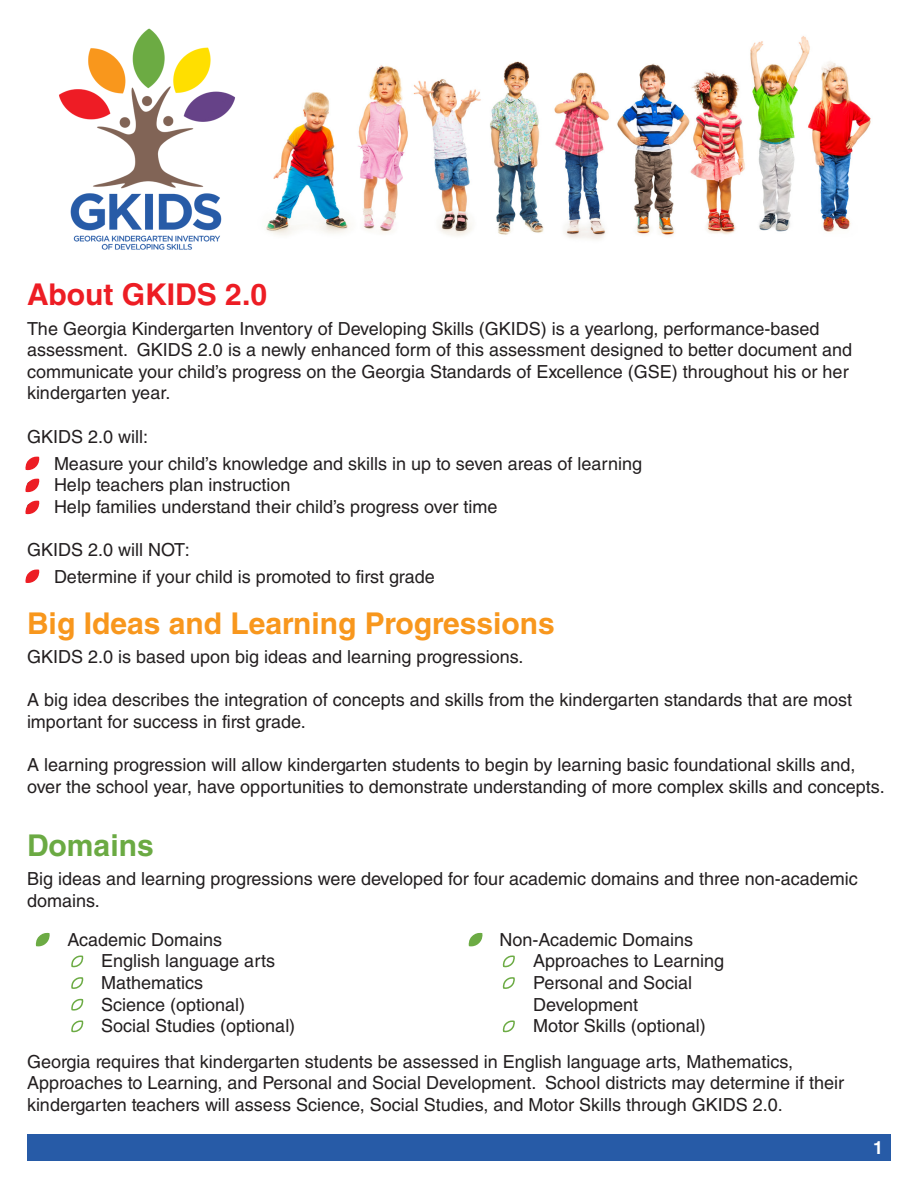
<style>
.page{position:relative;width:918px;height:1188px;background:#fff}
.page>*{position:absolute;margin:0;border:0;box-sizing:border-box;transform-origin:0 0}
.t1{font:700 30px "Helvetica LT Std";color:#f8971d}
.t2{font:700 30px "Helvetica LT Std";color:#ed1d24}
.t3{font:700 30px "Helvetica LT Std";color:#6baa43}
.t4{font:18px/21.6px "Helvetica LT Std";color:#231f20}
.t5{font:700 18px "Helvetica LT Std";color:#fff}
</style>
<div class="page">
<img style="left:266px;top:36px;width:605px;height:204px">
<img style="left:59px;top:28px;width:176px;height:222px">
<div style="left:27px;top:1134px;width:864px;height:27px;background:#275ba7"></div>
<svg style="left:25px;top:456px;width:14px;height:14px"></svg>
<svg style="left:25px;top:478px;width:14px;height:14px"></svg>
<svg style="left:25px;top:500px;width:14px;height:14px"></svg>
<svg style="left:25px;top:569px;width:14px;height:14px"></svg>
<svg style="left:36px;top:932px;width:14px;height:14px"></svg>
<svg style="left:469px;top:932px;width:14px;height:14px"></svg>
<svg style="left:502px;top:955px;width:13px;height:34px"></svg>
<svg style="left:71px;top:955px;width:13px;height:78px"></svg>
<svg style="left:502px;top:1020px;width:13px;height:13px"></svg>
<p class="t2" style="left:27px;top:277px;width:242px">About GKIDS 2.0</p>
<p class="t4" style="left:27px;top:317px;width:827px">The Georgia Kindergarten Inventory of Developing Skills (GKIDS) is a yearlong, performance-based assessment. GKIDS 2.0 is a newly enhanced form of this assessment designed to better document and communicate your child’s progress on the Georgia Standards of Excellence (GSE) throughout his or her kindergarten year.</p>
<p class="t4" style="left:27px;top:425px;width:123px">GKIDS 2.0 will:</p>
<p class="t4" style="left:27px;top:452px;width:617px">• Measure your child’s knowledge and skills in up to seven areas of learning</p>
<p class="t4" style="left:27px;top:474px;width:265px">• Help teachers plan instruction</p>
<p class="t4" style="left:27px;top:496px;width:472px">• Help families understand their child’s progress over time</p>
<p class="t4" style="left:27px;top:539px;width:164px">GKIDS 2.0 will NOT:</p>
<p class="t4" style="left:27px;top:566px;width:409px">• Determine if your child is promoted to first grade</p>
<p class="t1" style="left:27px;top:605px;width:529px">Big Ideas and Learning Progressions</p>
<p class="t4" style="left:27px;top:646px;width:498px">GKIDS 2.0 is based upon big ideas and learning progressions.</p>
<p class="t4" style="left:27px;top:689px;width:827px">A big idea describes the integration of concepts and skills from the kindergarten standards that are most important for success in first grade.</p>
<p class="t4" style="left:27px;top:754px;width:859px">A learning progression will allow kindergarten students to begin by learning basic foundational skills and, over the school year, have opportunities to demonstrate understanding of more complex skills and concepts.</p>
<p class="t3" style="left:27px;top:827px;width:128px">Domains</p>
<p class="t4" style="left:27px;top:868px;width:832px">Big ideas and learning progressions were developed for four academic domains and three non-academic domains.</p>
<p class="t4" style="left:40px;top:929px;width:183px">• Academic Domains</p>
<p class="t4" style="left:74px;top:950px;width:202px">• English language arts</p>
<p class="t4" style="left:74px;top:972px;width:131px">• Mathematics</p>
<p class="t4" style="left:74px;top:993px;width:173px">• Science (optional)</p>
<p class="t4" style="left:74px;top:1015px;width:223px">• Social Studies (optional)</p>
<p class="t4" style="left:472px;top:929px;width:222px">• Non-Academic Domains</p>
<p class="t4" style="left:506px;top:950px;width:219px">• Approaches to Learning</p>
<p class="t4" style="left:533px;top:972px;width:160px;text-indent:-27px">• Personal and Social<br>Development</p>
<p class="t4" style="left:506px;top:1015px;width:201px">• Motor Skills (optional)</p>
<p class="t4" style="left:27px;top:1051px;width:819px">Georgia requires that kindergarten students be assessed in English language arts, Mathematics,<br>Approaches to Learning, and Personal and Social Development. School districts may determine if their kindergarten teachers will assess Science, Social Studies, and Motor Skills through GKIDS 2.0.</p>
<p class="t5" style="left:873px;top:1137px;width:12px">1</p>
</div>
